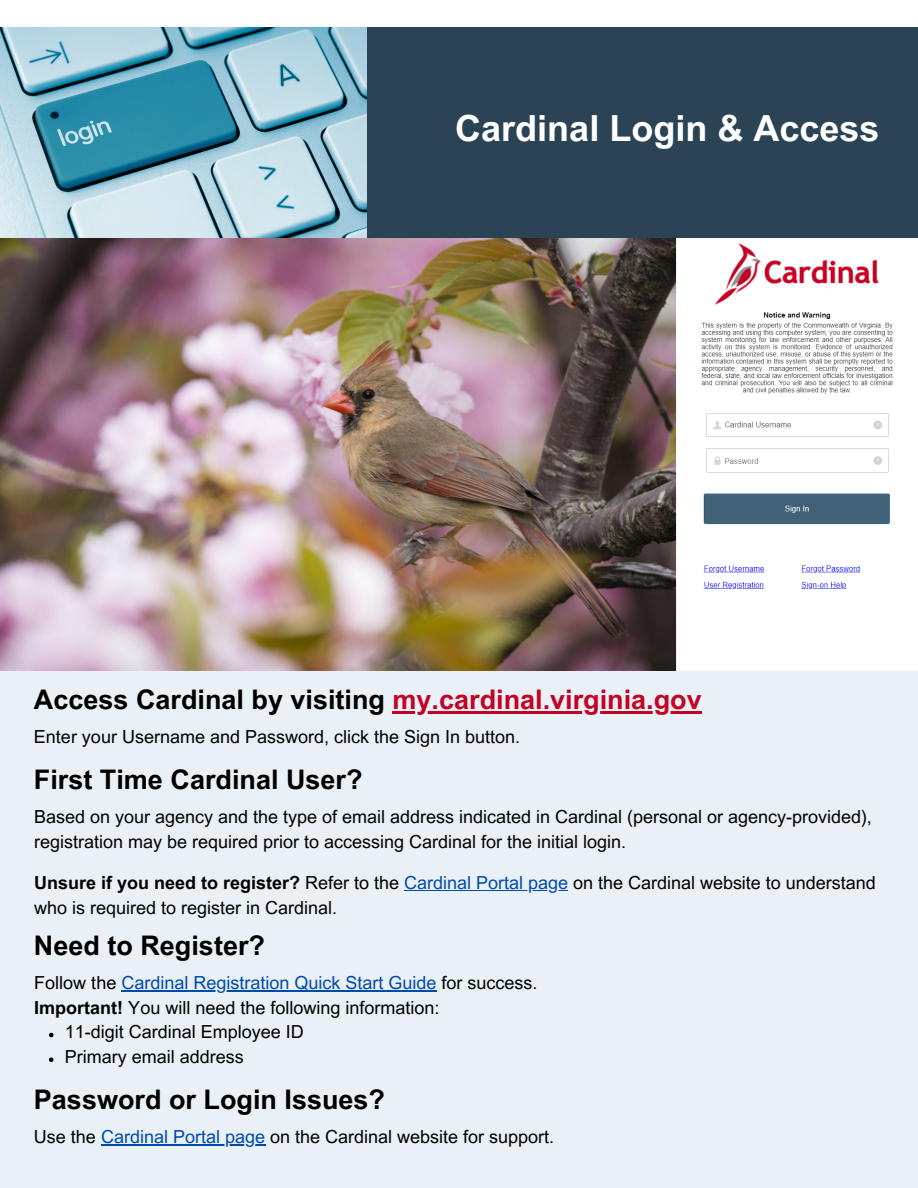
<style>
.page{position:relative;width:918px;height:1188px;background:#fff}
.page>*{position:absolute;margin:0;border:0;box-sizing:border-box;transform-origin:0 0}
.t1{font:700 36px "Arial MT Pro";color:#fff}
.t2{font:700 27px "Arial MT Pro";color:#000}
.t3{font:18px/25px "Arial MT Pro";color:#000}
.t4{font:18px "Arial MT Pro";color:#004aad}
.s1{color:#c40223}
.s2{font-weight:700}
.s3{color:#004aad}
.s4{color:#000}
</style>
<div class="page">
<div style="left:0;top:670px;width:918px;height:518px;background:#e9f0f6"></div>
<div style="left:0;top:28px;width:918px;height:211px;background:#2b4455"></div>
<img style="left:0;top:28px;width:367px;height:211px">
<hr style="left:404px;top:890px;width:164px;height:1px;background:#004aad">
<hr style="left:121px;top:990px;width:315px;height:1px;background:#004aad">
<svg style="left:49px;top:1033px;width:4px;height:4px"></svg>
<svg style="left:49px;top:1058px;width:4px;height:4px"></svg>
<hr style="left:101px;top:1144px;width:164px;height:1px;background:#004aad">
<img style="left:0;top:239px;width:918px;height:432px">
<hr style="left:393px;top:711px;width:309px;height:3px;background:#c40223">
<h1 class="t1" style="left:455px;top:115px;width:426px">Cardinal Login &amp; Access</h1>
<h2 class="t2" style="left:34px;top:689px;width:669px">Access Cardinal by visiting <span class="s1">my.cardinal.virginia.gov</span></h2>
<p class="t3" style="left:34px;top:726px;width:488px">Enter your Username and Password, click the Sign In button.</p>
<h2 class="t2" style="left:34px;top:769px;width:330px">First Time Cardinal User?</h2>
<p class="t3" style="left:34px;top:806px;width:839px">Based on your agency and the type of email address indicated in Cardinal (personal or agency-provided), registration may be required prior to accessing Cardinal for the initial login.</p>
<p class="t3" style="left:34px;top:872px;width:843px"><span class="s2">Unsure if you need to register?</span> Refer to the <span class="s3">Cardinal Portal page</span> on the Cardinal website to understand who is required to register in Cardinal.</p>
<h2 class="t2" style="left:34px;top:936px;width:233px">Need to Register?</h2>
<p class="t4" style="left:34px;top:976px;width:505px"><span class="s4">Follow the</span> Cardinal Registration Quick Start Guide <span class="s4">for success.</span></p>
<p class="t3" style="left:34px;top:997px;width:407px"><span class="s2">Important!</span> You will need the following information:</p>
<p class="t3" style="left:65px;top:1022px;width:241px">11-digit Cardinal Employee ID</p>
<p class="t3" style="left:65px;top:1047px;width:181px">Primary email address</p>
<h2 class="t2" style="left:34px;top:1090px;width:353px">Password or Login Issues?</h2>
<p class="t3" style="left:34px;top:1126px;width:522px">Use the <span class="s3">Cardinal Portal page</span> on the Cardinal website for support.</p>
</div>
